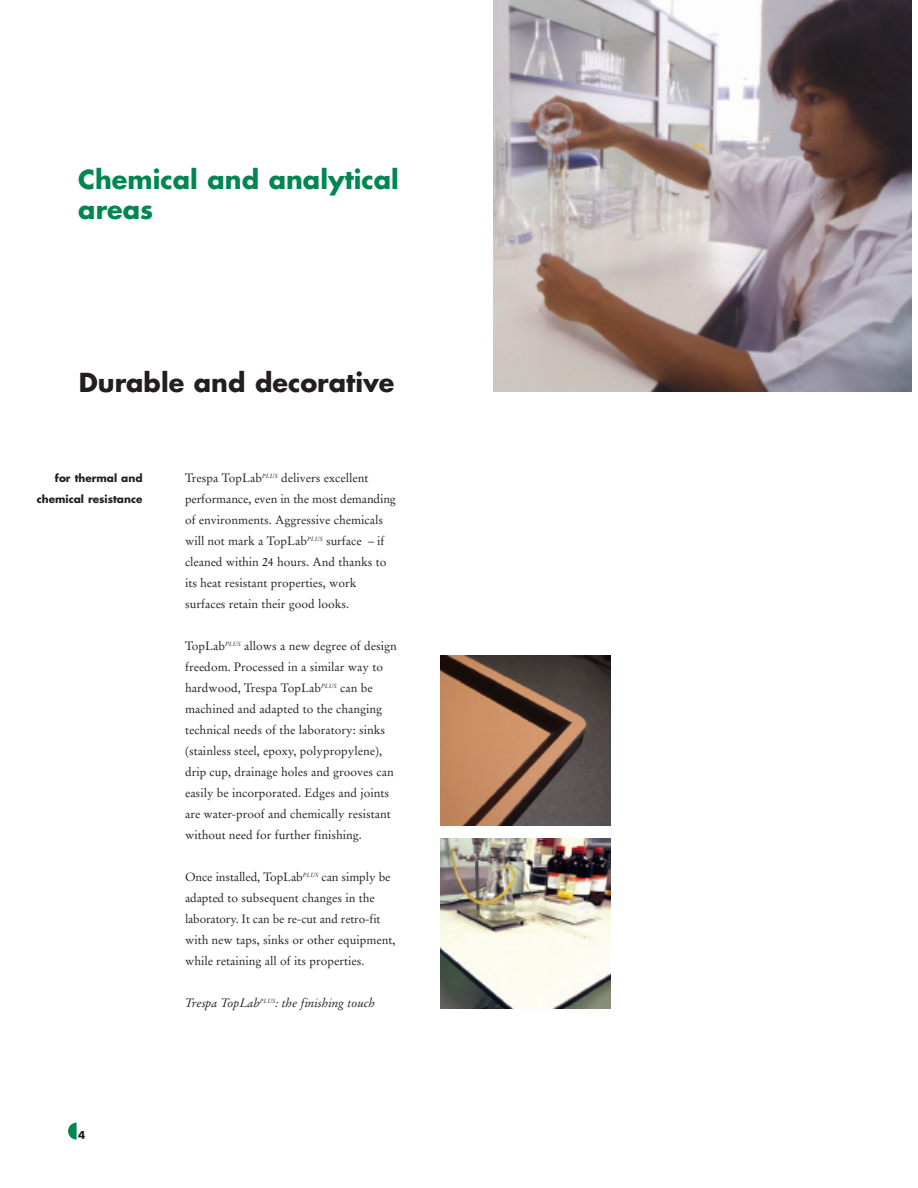
<style>
.page{position:relative;width:918px;height:1188px;background:#fff}
.page>*{position:absolute;margin:0;border:0;box-sizing:border-box;transform-origin:0 0}
.t1{font:700 25.5px/30px "Futura";color:#008751}
.t2{font:700 25.5px "Futura";color:#231f20}
.t3{font:12px/21px "Stempel Garamond";color:#231f20}
.t4{font:italic 12px "Stempel Garamond";letter-spacing:-.005em;color:#231f20}
.t5{font:700 10.5px/21px "Futura";color:#231f20;text-align:right}
</style>
<div class="page">
<svg style="left:68px;top:1123px;width:9px;height:17px"></svg>
<img style="left:440px;top:656px;width:170px;height:170px">
<img style="left:440px;top:839px;width:170px;height:170px">
<img style="left:493px;top:0;width:419px;height:392px">
<p class="t1" style="left:78px;top:164px;width:322px">Chemical and analytical areas</p>
<p class="t2" style="left:79px;top:365px;width:317px">Durable and decorative</p>
<p class="t5" style="left:37px;top:467px;width:107px">for thermal and chemical resistance</p>
<p class="t3" style="left:185px;top:468px;width:212px">Trespa TopLab<sup>PLUS</sup> delivers excellent performance, even in the most demanding of environments. Aggressive chemicals will not mark a TopLab<sup>PLUS</sup> surface – if cleaned within 24 hours. And thanks to its heat resistant properties, work surfaces retain their good looks.</p>
<p class="t3" style="left:185px;top:636px;width:213px">TopLab<sup>PLUS</sup> allows a new degree of design freedom. Processed in a similar way to hardwood, Trespa TopLab<sup>PLUS</sup> can be machined and adapted to the changing technical needs of the laboratory: sinks (stainless steel, epoxy, polypropylene), drip cup, drainage holes and grooves can easily be incorporated. Edges and joints are water-proof and chemically resistant without need for further finishing.</p>
<p class="t3" style="left:185px;top:867px;width:212px">Once installed, TopLab<sup>PLUS</sup> can simply be adapted to subsequent changes in the laboratory. It can be re-cut and retro-fit with new taps, sinks or other equipment, while retaining all of its properties.</p>
<p class="t4" style="left:185px;top:996px;width:192px">Trespa TopLab<sup>PLUS</sup>: the finishing touch</p>
<p class="t5" style="left:78px;top:1125px;width:9px">4</p>
</div>
